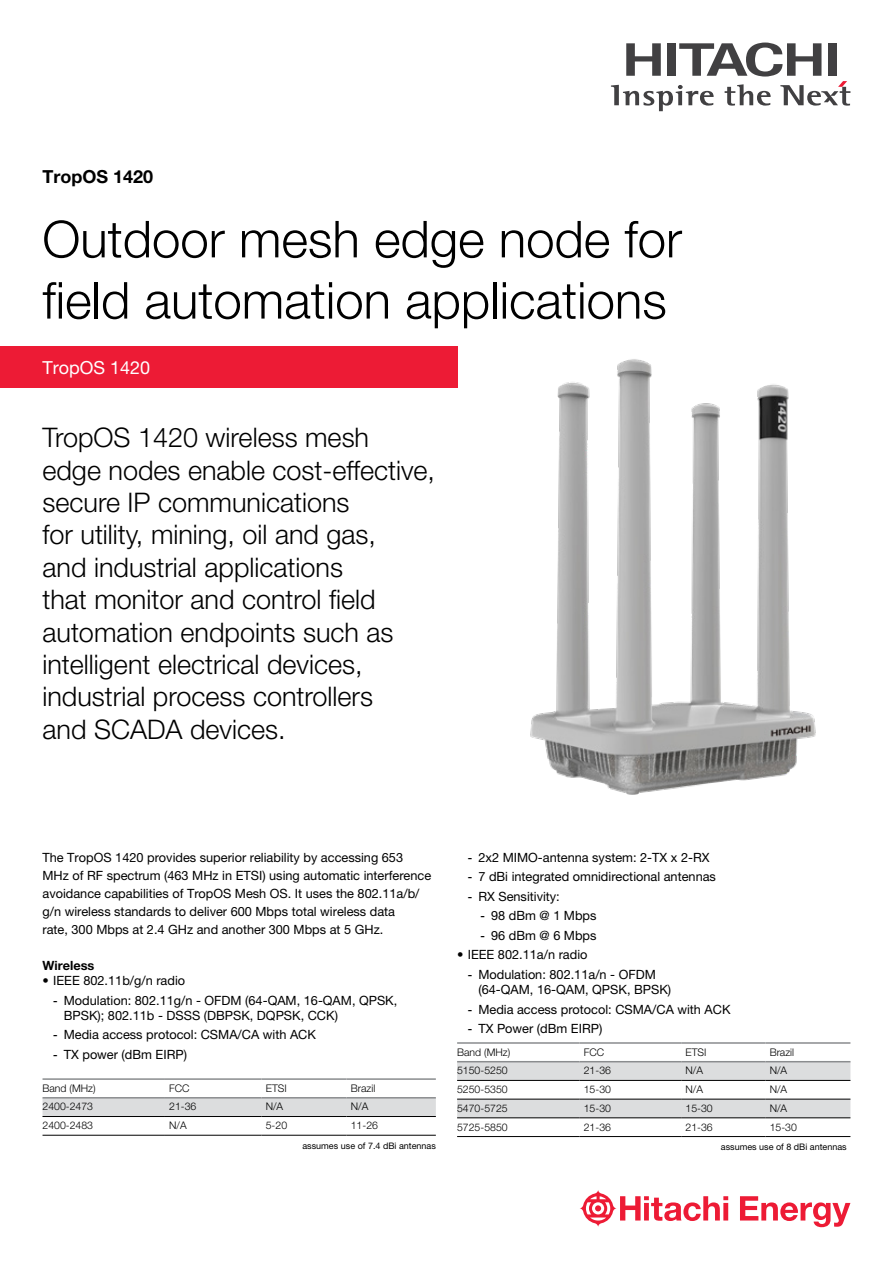
<style>
.page{position:relative;width:893px;height:1263px;background:#fff}
.page>*{position:absolute;margin:0;border:0;box-sizing:border-box;transform-origin:0 0}
.t1{font:300 51px/61.2px "Helvetica Neue LT Pro";color:#000}
.t2{font:300 27px/32.4px "Helvetica Neue LT Pro";color:#000}
.t3{font:700 18px "Helvetica Neue LT Pro";color:#000}
.t4{font:18px "Helvetica Neue LT Pro";color:#fff}
.t5{font:12.75px/18px "Helvetica Neue LT Pro";color:#000}
.t6{font:700 12.75px "Helvetica Neue LT Pro";color:#000}
.t7{font:300 10.5px "Helvetica Neue LT Pro";color:#000}
.t8{font:9px "Helvetica Neue LT Pro";color:#000}
.s1{font-family:"AB Bvoice"}
</style>
<div class="page">
<div style="left:0;top:347px;width:457px;height:41px;background:#ed1b35"></div>
<img style="left:530px;top:359px;width:286px;height:436px">
<div style="left:43px;top:1098px;width:393px;height:18px;background:#dcddde"></div>
<hr style="left:43px;top:1135px;width:122px;height:1px;background:#000">
<hr style="left:165px;top:1135px;width:96px;height:1px;background:#000">
<hr style="left:261px;top:1135px;width:86px;height:1px;background:#000">
<hr style="left:347px;top:1135px;width:89px;height:1px;background:#000">
<hr style="left:43px;top:1116px;width:122px;height:1px;background:#000">
<hr style="left:165px;top:1116px;width:96px;height:1px;background:#000">
<hr style="left:261px;top:1116px;width:86px;height:1px;background:#000">
<hr style="left:347px;top:1116px;width:89px;height:1px;background:#000">
<hr style="left:43px;top:1078px;width:122px;height:2px;background:#8a8c8e">
<hr style="left:165px;top:1078px;width:96px;height:2px;background:#8a8c8e">
<hr style="left:261px;top:1078px;width:86px;height:2px;background:#8a8c8e">
<hr style="left:347px;top:1078px;width:89px;height:2px;background:#8a8c8e">
<hr style="left:43px;top:1097px;width:122px;height:1px;background:#8a8c8e">
<hr style="left:165px;top:1097px;width:96px;height:1px;background:#8a8c8e">
<hr style="left:261px;top:1097px;width:86px;height:1px;background:#8a8c8e">
<hr style="left:347px;top:1097px;width:89px;height:1px;background:#8a8c8e">
<svg style="left:457px;top:1062px;width:393px;height:55px"></svg>
<hr style="left:457px;top:1080px;width:123px;height:1px;background:#000">
<hr style="left:580px;top:1080px;width:101px;height:1px;background:#000">
<hr style="left:681px;top:1080px;width:84px;height:1px;background:#000">
<hr style="left:765px;top:1080px;width:85px;height:1px;background:#000">
<hr style="left:457px;top:1099px;width:123px;height:1px;background:#000">
<hr style="left:580px;top:1099px;width:101px;height:1px;background:#000">
<hr style="left:681px;top:1099px;width:84px;height:1px;background:#000">
<hr style="left:765px;top:1099px;width:85px;height:1px;background:#000">
<hr style="left:457px;top:1117px;width:123px;height:1px;background:#000">
<hr style="left:580px;top:1117px;width:101px;height:1px;background:#000">
<hr style="left:681px;top:1117px;width:84px;height:1px;background:#000">
<hr style="left:765px;top:1117px;width:85px;height:1px;background:#000">
<hr style="left:457px;top:1136px;width:123px;height:1px;background:#000">
<hr style="left:580px;top:1136px;width:101px;height:1px;background:#000">
<hr style="left:681px;top:1136px;width:84px;height:1px;background:#000">
<hr style="left:765px;top:1136px;width:85px;height:1px;background:#000">
<hr style="left:457px;top:1042px;width:123px;height:2px;background:#8a8c8e">
<hr style="left:580px;top:1042px;width:101px;height:2px;background:#8a8c8e">
<hr style="left:681px;top:1042px;width:84px;height:2px;background:#8a8c8e">
<hr style="left:765px;top:1042px;width:85px;height:2px;background:#8a8c8e">
<hr style="left:457px;top:1061px;width:123px;height:1px;background:#8a8c8e">
<hr style="left:580px;top:1061px;width:101px;height:1px;background:#8a8c8e">
<hr style="left:681px;top:1061px;width:84px;height:1px;background:#8a8c8e">
<hr style="left:765px;top:1061px;width:85px;height:1px;background:#8a8c8e">
<svg style="left:611px;top:43px;width:239px;height:68px"></svg>
<svg style="left:580px;top:1190px;width:270px;height:37px"></svg>
<h3 class="t3" style="left:43px;top:165px;width:112px">TropOS 1420</h3>
<h1 class="t1" style="left:42px;top:208px;width:641px">Outdoor mesh edge node for field automation applications</h1>
<h3 class="t4" style="left:43px;top:357px;width:109px">TropOS 1420</h3>
<p class="t2" style="left:42px;top:421px;width:394px">TropOS 1420 wireless mesh<br>edge nodes enable cost-effective, secure IP communications<br>for utility, mining, oil and gas,<br>and industrial applications<br>that monitor and control field automation endpoints such as intelligent electrical devices, industrial process controllers<br>and SCADA devices.</p>
<p class="t5" style="left:43px;top:848px;width:390px">The TropOS 1420 provides superior reliability by accessing 653<br>MHz of RF spectrum (463 MHz in ETSI) using automatic interference avoidance capabilities of TropOS Mesh OS. It uses the 802.11a/b/ g/n wireless standards to deliver 600 Mbps total wireless data<br>rate, 300 Mbps at 2.4 GHz and another 300 Mbps at 5 GHz.</p>
<p class="t6" style="left:43px;top:957px;width:53px">Wireless</p>
<p class="t5" style="left:43px;top:971px;width:144px">• IEEE 802.11b/g/n radio</p>
<p class="t5" style="left:64px;top:992px;width:335px;line-height:15.3px;text-indent:-11px"><span class="s1">-</span> Modulation: 802.11g/n - OFDM (64-QAM, 16-QAM, QPSK,<br>BPSK); 802.11b - DSSS (DBPSK, DQPSK, CCK)</p>
<p class="t5" style="left:53px;top:1026px;width:264px"><span class="s1">-</span> Media access protocol: CSMA/CA with ACK</p>
<p class="t5" style="left:53px;top:1045px;width:135px"><span class="s1">-</span> TX power (dBm EIRP)</p>
<p class="t7" style="left:43px;top:1081px;width:55px">Band (MHz)</p>
<p class="t7" style="left:169px;top:1081px;width:22px">FCC</p>
<p class="t7" style="left:266px;top:1081px;width:23px">ETSI</p>
<p class="t7" style="left:351px;top:1081px;width:26px">Brazil</p>
<p class="t7" style="left:43px;top:1100px;width:52px">2400-2473</p>
<p class="t7" style="left:169px;top:1100px;width:29px">21-36</p>
<p class="t7" style="left:266px;top:1100px;width:19px">N/A</p>
<p class="t7" style="left:351px;top:1100px;width:19px">N/A</p>
<p class="t7" style="left:43px;top:1119px;width:52px">2400-2483</p>
<p class="t7" style="left:169px;top:1119px;width:19px">N/A</p>
<p class="t7" style="left:266px;top:1119px;width:23px">5-20</p>
<p class="t7" style="left:351px;top:1119px;width:29px">11-26</p>
<p class="t8" style="left:302px;top:1140px;width:135px">assumes use of 7.4 dBi antennas</p>
<p class="t5" style="left:468px;top:848px;width:243px"><span class="s1">-</span> 2x2 MIMO-antenna system: 2-TX x 2-RX</p>
<p class="t5" style="left:468px;top:867px;width:250px"><span class="s1">-</span> 7 dBi integrated omnidirectional antennas</p>
<p class="t5" style="left:468px;top:887px;width:94px"><span class="s1">-</span> RX Sensitivity:</p>
<p class="t5" style="left:480px;top:906px;width:118px"><span class="s1">-</span> 98 dBm @ 1 Mbps</p>
<p class="t5" style="left:480px;top:926px;width:118px"><span class="s1">-</span> 96 dBm @ 6 Mbps</p>
<p class="t5" style="left:457px;top:946px;width:132px">• IEEE 802.11a/n radio</p>
<p class="t5" style="left:478px;top:966px;width:194px;line-height:15.3px;text-indent:-11px"><span class="s1">-</span> Modulation: 802.11a/n - OFDM (64-QAM, 16-QAM, QPSK, BPSK)</p>
<p class="t5" style="left:468px;top:1000px;width:264px"><span class="s1">-</span> Media access protocol: CSMA/CA with ACK</p>
<p class="t5" style="left:468px;top:1019px;width:136px"><span class="s1">-</span> TX Power (dBm EIRP)</p>
<p class="t7" style="left:457px;top:1045px;width:55px">Band (MHz)</p>
<p class="t7" style="left:584px;top:1045px;width:22px">FCC</p>
<p class="t7" style="left:685px;top:1045px;width:23px">ETSI</p>
<p class="t7" style="left:770px;top:1045px;width:26px">Brazil</p>
<p class="t7" style="left:457px;top:1064px;width:52px">5150-5250</p>
<p class="t7" style="left:584px;top:1064px;width:29px">21-36</p>
<p class="t7" style="left:685px;top:1064px;width:19px">N/A</p>
<p class="t7" style="left:770px;top:1064px;width:19px">N/A</p>
<p class="t7" style="left:457px;top:1083px;width:52px">5250-5350</p>
<p class="t7" style="left:584px;top:1083px;width:29px">15-30</p>
<p class="t7" style="left:685px;top:1083px;width:19px">N/A</p>
<p class="t7" style="left:770px;top:1083px;width:19px">N/A</p>
<p class="t7" style="left:457px;top:1102px;width:52px">5470-5725</p>
<p class="t7" style="left:584px;top:1102px;width:29px">15-30</p>
<p class="t7" style="left:685px;top:1102px;width:29px">15-30</p>
<p class="t7" style="left:770px;top:1102px;width:19px">N/A</p>
<p class="t7" style="left:457px;top:1120px;width:52px">5725-5850</p>
<p class="t7" style="left:584px;top:1120px;width:29px">21-36</p>
<p class="t7" style="left:685px;top:1120px;width:29px">21-36</p>
<p class="t7" style="left:770px;top:1120px;width:29px">15-30</p>
<p class="t8" style="left:721px;top:1141px;width:127px">assumes use of 8 dBi antennas</p>
</div>
